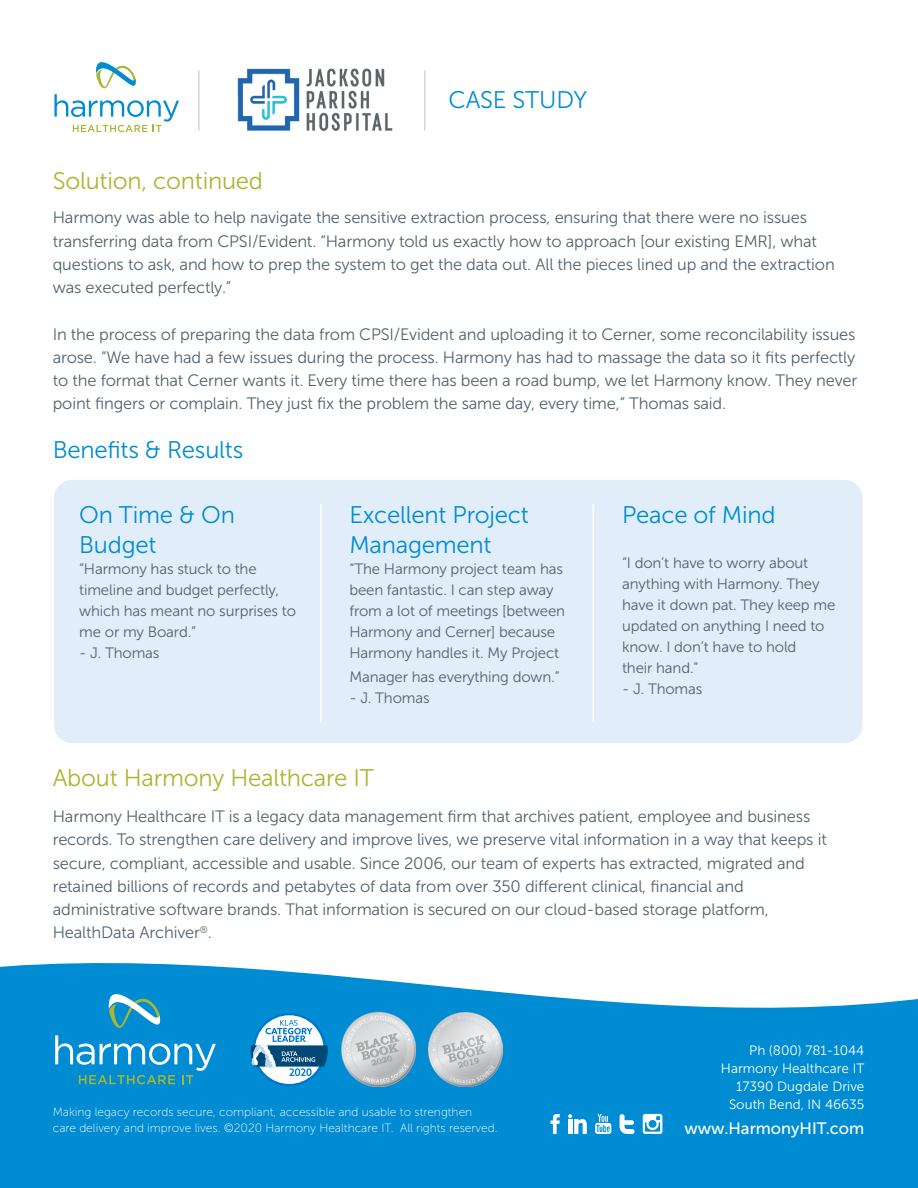
<style>
.page{position:relative;width:918px;height:1188px;background:#fff}
.page>*{position:absolute;margin:0;border:0;box-sizing:border-box;transform-origin:0 0}
.t1{font:24px/30px "Museo Sans 300";letter-spacing:-.01em;color:#008cd2}
.t2{font:24px "Museo Sans 300";letter-spacing:-.01em;color:#a9b632}
.t3{font:16.5px/23.2px "Museo Sans 300";letter-spacing:-.01em;color:#52626f}
.Body_9pt_Bullets{font:16.5px "Museo Sans 500";color:#fff}
.t4{font:15px/21px "Museo Sans 300";letter-spacing:-.01em;color:#52626f}
.Body_9pt_Bullets-2{font:13.5px/18px "Museo Sans 300";color:#fff;text-align:right}
.Body_9pt_Bullets-3{font:12px "Museo Sans 100";color:#fff}
</style>
<div class="page">
<div style="left:54px;top:480px;width:808px;height:263px;background:#e1eef9;border-radius:18px"></div>
<hr style="left:320px;top:505px;width:2px;height:217px;background:#fff">
<hr style="left:592px;top:505px;width:2px;height:217px;background:#fff">
<img style="left:237px;top:68px;width:156px;height:63px">
<hr style="left:424px;top:70px;width:1px;height:60px;background:#d3d4d4">
<svg style="left:54px;top:62px;width:125px;height:70px"></svg>
<hr style="left:198px;top:70px;width:2px;height:60px;background:#d3d4d4">
<svg style="left:0;top:963px;width:918px;height:225px;background:#209ad7"></svg>
<svg style="left:55px;top:972px;width:161px;height:112px;background:#1b97d0"></svg>
<svg style="left:550px;top:1114px;width:10px;height:20px"></svg>
<svg style="left:568px;top:1114px;width:19px;height:20px"></svg>
<svg style="left:595px;top:1114px;width:16px;height:20px"></svg>
<svg style="left:620px;top:1114px;width:15px;height:20px"></svg>
<svg style="left:643px;top:1114px;width:19px;height:20px"></svg>
<svg style="left:251px;top:1013px;width:77px;height:73px"></svg>
<img style="left:428px;top:1012px;width:74px;height:74px">
<img style="left:342px;top:1011px;width:74px;height:76px">
<p class="t2" style="left:53px;top:167px;width:212px">Solution, continued</p>
<p class="t1" style="left:449px;top:85px;width:140px">CASE STUDY</p>
<p class="t3" style="left:53px;top:206px;width:784px">Harmony was able to help navigate the sensitive extraction process, ensuring that there were no issues transferring data from CPSI/Evident. “Harmony told us exactly how to approach [our existing EMR], what questions to ask, and how to prep the system to get the data out. All the pieces lined up and the extraction was executed perfectly.”</p>
<p class="t3" style="left:53px;top:322px;width:806px;text-align:justify">In the process of preparing the data from CPSI/Evident and uploading it to Cerner, some reconcilability issues arose. “We have had a few issues during the process. Harmony has had to massage the data so it fits perfectly to the format that Cerner wants it. Every time there has been a road bump, we let Harmony know. They never point fingers or complain. They just fix the problem the same day, every time,” Thomas said.</p>
<p class="t1" style="left:53px;top:435px;width:192px">Benefits &amp; Results</p>
<p class="t1" style="left:79px;top:500px;width:157px">On Time &amp; On<br>Budget</p>
<p class="t4" style="left:79px;top:558px;width:179px">“Harmony has stuck to the</p>
<p class="t4" style="left:79px;top:579px;width:218px">timeline and budget perfectly, which has meant no surprises to me or my Board.”</p>
<p class="t4" style="left:79px;top:642px;width:82px">- J. Thomas</p>
<p class="t1" style="left:349px;top:500px;width:181px">Excellent Project<br>Management</p>
<p class="t4" style="left:349px;top:558px;width:217px">“The Harmony project team has been fantastic. I can step away from a lot of meetings [between<br>Harmony and Cerner] because<br>Harmony handles it. My Project</p>
<p class="t4" style="left:349px;top:666px;width:212px">Manager has everything down.”</p>
<p class="t4" style="left:349px;top:687px;width:82px">- J. Thomas</p>
<p class="t2" style="left:53px;top:765px;width:323px">About Harmony Healthcare IT</p>
<p class="t1" style="left:622px;top:500px;width:155px">Peace of Mind</p>
<p class="t4" style="left:622px;top:552px;width:215px">“I don’t have to worry about anything with Harmony. They have it down pat. They keep me updated on anything I need to know. I don’t have to hold</p>
<p class="t4" style="left:622px;top:657px;width:78px">their hand.”</p>
<p class="t4" style="left:622px;top:678px;width:82px">- J. Thomas</p>
<p class="t3" style="left:53px;top:805px;width:759px">Harmony Healthcare IT is a legacy data management firm that archives patient, employee and business</p>
<p class="t3" style="left:53px;top:828px;width:776px">records. To strengthen care delivery and improve lives, we preserve vital information in a way that keeps it</p>
<p class="t3" style="left:53px;top:852px;width:754px">secure, compliant, accessible and usable. Since 2006, our team of experts has extracted, migrated and</p>
<p class="t3" style="left:53px;top:875px;width:693px">retained billions of records and petabytes of data from over 350 different clinical, financial and</p>
<p class="t3" style="left:53px;top:898px;width:718px">administrative software brands. That information is secured on our cloud-based storage platform,</p>
<p class="t3" style="left:53px;top:921px;width:161px">HealthData Archiver<sup>®</sup>.</p>
<p class="Body_9pt_Bullets-3" style="left:53px;top:1105px;width:421px">Making legacy records secure, compliant, accessible and usable to strengthen</p>
<p class="Body_9pt_Bullets-3" style="left:53px;top:1122px;width:447px">care delivery and improve lives. ©2020 Harmony Healthcare IT. All rights reserved.</p>
<p class="Body_9pt_Bullets-2" style="left:721px;top:1041px;width:145px">Ph (800) 781-1044<br>Harmony Healthcare IT<br>17390 Dugdale Drive<br>South Bend, IN 46635</p>
<p class="Body_9pt_Bullets" style="left:684px;top:1119px;width:181px">www.HarmonyHIT.com</p>
</div>
